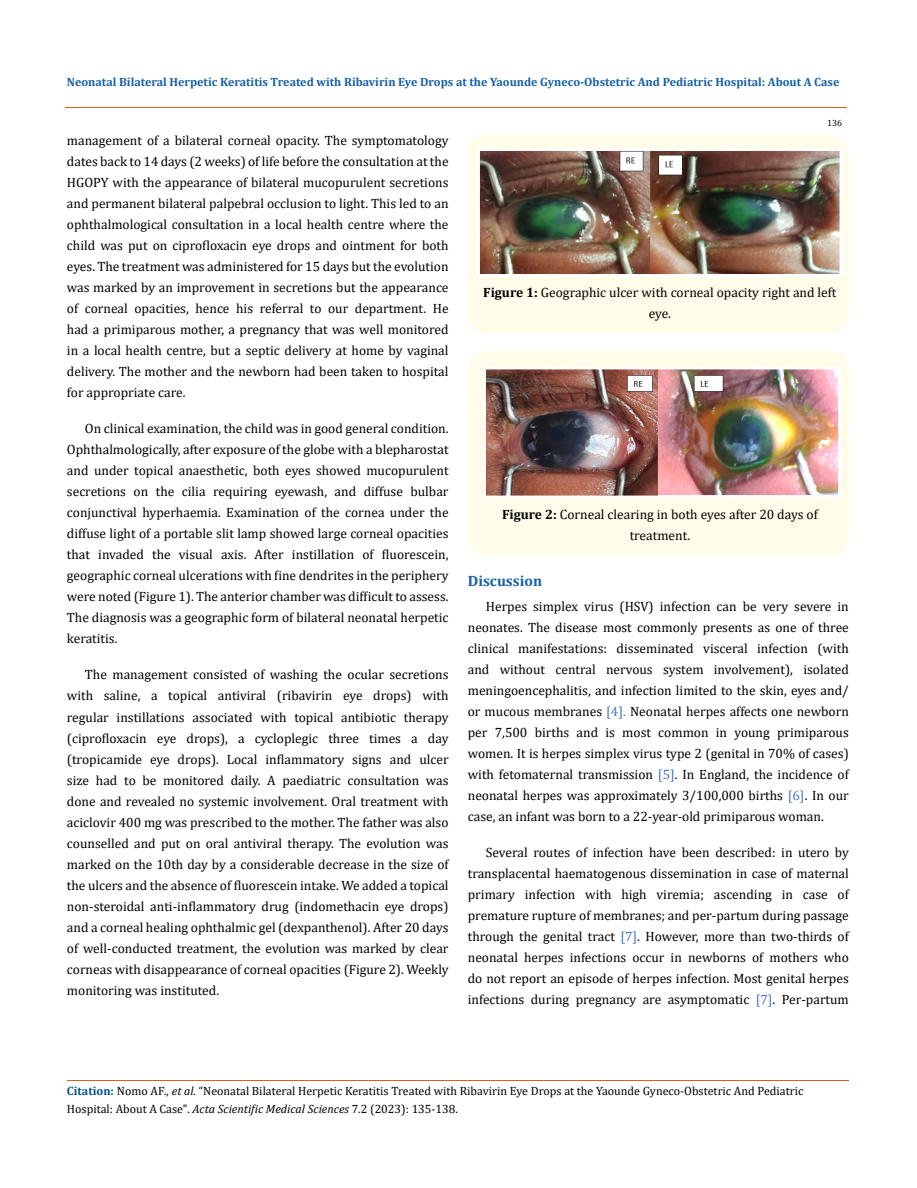
<style>
.page{position:relative;width:917px;height:1188px;background:#fff}
.page>*{position:absolute;margin:0;border:0;box-sizing:border-box;transform-origin:0 0}
.t1{font:700 15px "Cambria";color:#1560a6}
.t2{font:13.5px/21px "Cambria";color:#000;text-align:justify}
.t3{font:12px/18px "Cambria";color:#000}
.t4{font:700 12px "Cambria";color:#1560a6}
.t5{font:9px "Cambria";color:#000}
.s1{font-weight:700}
.s2{color:#4472c4}
.s3{font-weight:700;color:#035089}
.s4{font-style:italic}
</style>
<div class="page">
<div style="left:468px;top:135px;width:380px;height:198px;background:#fffde9;border-radius:18px"></div>
<img style="left:477px;top:148px;width:365px;height:128px">
<div style="left:468px;top:351px;width:380px;height:205px;background:#fffde9;border-radius:18px"></div>
<img style="left:484px;top:368px;width:356px;height:129px">
<hr style="left:65px;top:108px;width:782px;height:1px;background:#e05d1a">
<hr style="left:67px;top:1080px;width:781px;height:1px;background:#e05d1a">
<p class="t4" style="left:67px;top:73px;width:774px">Neonatal Bilateral Herpetic Keratitis Treated with Ribavirin Eye Drops at the Yaounde Gyneco-Obstetric And Pediatric Hospital: About A Case</p>
<p class="t2" style="left:67px;top:130px;width:383px">management of a bilateral corneal opacity. The symptomatology dates back to 14 days (2 weeks) of life before the consultation at the HGOPY with the appearance of bilateral mucopurulent secretions and permanent bilateral palpebral occlusion to light. This led to an ophthalmological consultation in a local health centre where the child was put on ciprofloxacin eye drops and ointment for both eyes. The treatment was administered for 15 days but the evolution was marked by an improvement in secretions but the appearance of corneal opacities, hence his referral to our department. He had a primiparous mother, a pregnancy that was well monitored in a local health centre, but a septic delivery at home by vaginal delivery. The mother and the newborn had been taken to hospital for appropriate care.</p>
<p class="t2" style="left:67px;top:418px;width:383px;text-indent:18px">On clinical examination, the child was in good general condition.<br>Ophthalmologically, after exposure of the globe with a blepharostat and under topical anaesthetic, both eyes showed mucopurulent secretions on the cilia requiring eyewash, and diffuse bulbar conjunctival hyperhaemia. Examination of the cornea under the diffuse light of a portable slit lamp showed large corneal opacities that invaded the visual axis. After instillation of fluorescein, geographic corneal ulcerations with fine dendrites in the periphery were noted (Figure 1). The anterior chamber was difficult to assess.<br>The diagnosis was a geographic form of bilateral neonatal herpetic keratitis.</p>
<p class="t2" style="left:67px;top:664px;width:383px;text-indent:18px">The management consisted of washing the ocular secretions with saline, a topical antiviral (ribavirin eye drops) with regular instillations associated with topical antibiotic therapy (ciprofloxacin eye drops), a cycloplegic three times a day (tropicamide eye drops). Local inflammatory signs and ulcer size had to be monitored daily. A paediatric consultation was done and revealed no systemic involvement. Oral treatment with aciclovir 400 mg was prescribed to the mother. The father was also counselled and put on oral antiviral therapy. The evolution was marked on the 10th day by a considerable decrease in the size of the ulcers and the absence of fluorescein intake. We added a topical non-steroidal anti-inflammatory drug (indomethacin eye drops) and a corneal healing ophthalmic gel (dexpanthenol). After 20 days of well-conducted treatment, the evolution was marked by clear corneas with disappearance of corneal opacities (Figure 2). Weekly monitoring was instituted.</p>
<p class="t5" style="left:827px;top:118px;width:16px">136</p>
<p class="t2" style="left:483px;top:282px;width:355px;text-align:center"><span class="s1">Figure 1:</span> Geographic ulcer with corneal opacity right and left eye.</p>
<p class="t2" style="left:502px;top:504px;width:317px;text-align:center"><span class="s1">Figure 2:</span> Corneal clearing in both eyes after 20 days of treatment.</p>
<p class="t1" style="left:468px;top:570px;width:76px">Discussion</p>
<p class="t2" style="left:468px;top:596px;width:382px;text-indent:18px">Herpes simplex virus (HSV) infection can be very severe in neonates. The disease most commonly presents as one of three clinical manifestations: disseminated visceral infection (with and without central nervous system involvement), isolated meningoencephalitis, and infection limited to the skin, eyes and/ or mucous membranes <span class="s2">[4].</span> Neonatal herpes affects one newborn per 7,500 births and is most common in young primiparous women. It is herpes simplex virus type 2 (genital in 70% of cases) with fetomaternal transmission <span class="s2">[5]</span>. In England, the incidence of neonatal herpes was approximately 3/100,000 births <span class="s2">[6]</span>. In our case, an infant was born to a 22-year-old primiparous woman.</p>
<p class="t2" style="left:468px;top:842px;width:382px;text-indent:18px">Several routes of infection have been described: in utero by transplacental haematogenous dissemination in case of maternal primary infection with high viremia; ascending in case of premature rupture of membranes; and per-partum during passage through the genital tract <span class="s2">[7]</span>. However, more than two-thirds of neonatal herpes infections occur in newborns of mothers who do not report an episode of herpes infection. Most genital herpes infections during pregnancy are asymptomatic <span class="s2">[7]</span>. Per-partum</p>
<p class="t3" style="left:67px;top:1082px;width:738px"><span class="s3">Citation:</span> Nomo AF<span class="s4">., et al.</span> “Neonatal Bilateral Herpetic Keratitis Treated with Ribavirin Eye Drops at the Yaounde Gyneco-Obstetric And Pediatric<br>Hospital: About A Case". <span class="s4">Acta Scientific Medical Sciences</span> 7.2 (2023): 135-138.</p>
</div>
